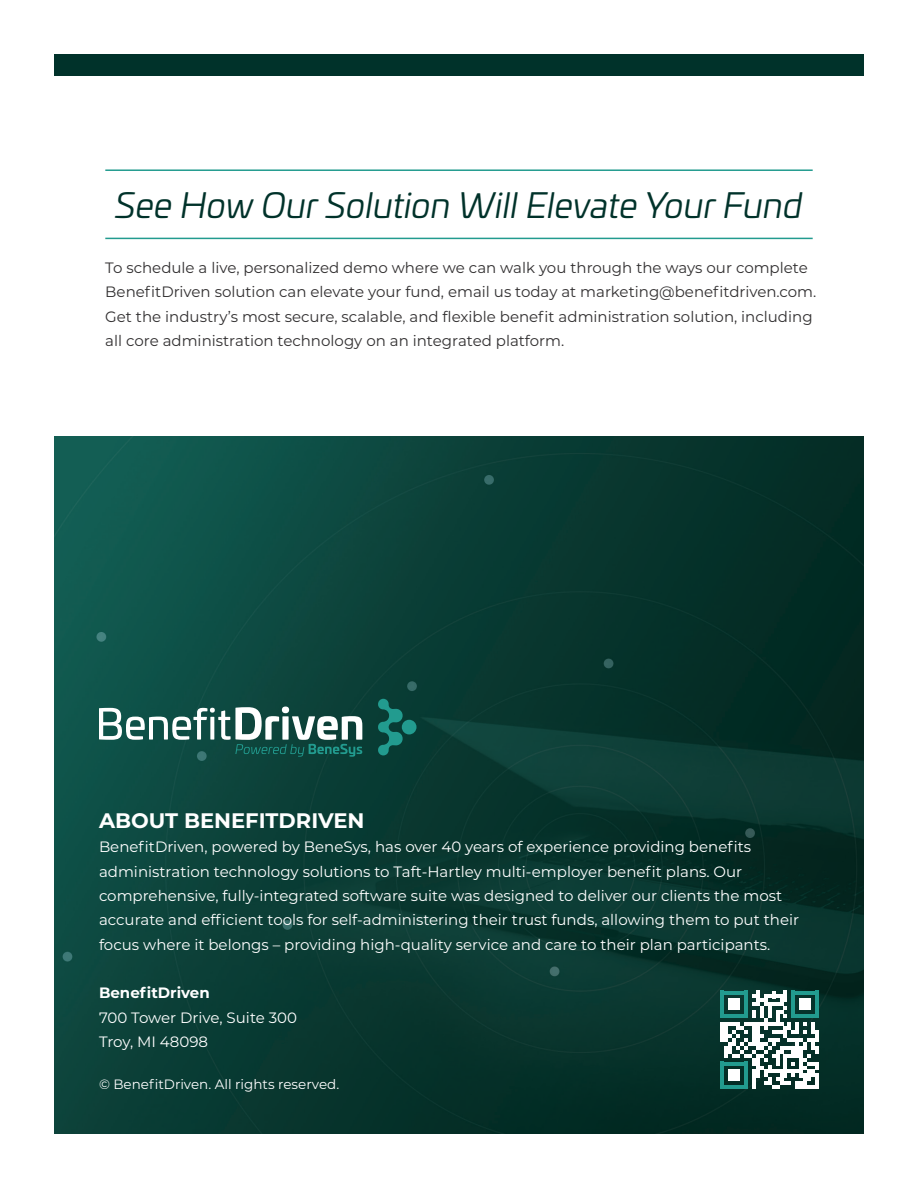
<style>
.page{position:relative;width:918px;height:1188px;background:#fff}
.page>*{position:absolute;margin:0;border:0;box-sizing:border-box;transform-origin:0 0}
.t1{font:italic 34.5px "Univia Pro";color:#00322a}
.t2{font:700 21px "Montserrat";color:#fff}
.t3{font:15px/24.3px "Montserrat";color:#fff}
.t4{font:15px/24.3px "Montserrat";color:#312f30}
.t5{font:700 15px "Montserrat";color:#fff}
.t6{font:13.5px "Montserrat";color:#fff}
</style>
<div class="page">
<img style="left:54px;top:437px;width:810px;height:697px">
<div style="left:54px;top:54px;width:810px;height:22px;background:#00322a"></div>
<svg style="left:99px;top:707px;width:263px;height:50px"></svg>
<svg style="left:378px;top:699px;width:39px;height:57px;background:#115f55"></svg>
<hr style="left:105px;top:238px;width:708px;height:1px;background:#229b8f">
<hr style="left:105px;top:169px;width:708px;height:2px;background:#229b8f">
<hr style="left:720px;top:991px;width:4px;height:27px;background:#229b8f">
<hr style="left:720px;top:1022px;width:4px;height:20px;background:#fff">
<hr style="left:720px;top:1062px;width:4px;height:27px;background:#229b8f">
<svg style="left:724px;top:991px;width:95px;height:98px"></svg>
<hr style="left:815px;top:1073px;width:4px;height:16px;background:#fff">
<p class="t1" style="left:115px;top:181px;width:689px">See How Our Solution Will Elevate Your Fund</p>
<p class="t4" style="left:105px;top:255px;width:713px">To schedule a live, personalized demo where we can walk you through the ways our complete BenefitDriven solution can elevate your fund, email us today at marketing@benefitdriven.com.<br>Get the industry’s most secure, scalable, and flexible benefit administration solution, including all core administration technology on an integrated platform.</p>
<p class="t2" style="left:99px;top:805px;width:267px">ABOUT BENEFITDRIVEN</p>
<p class="t3" style="left:99px;top:834px;width:702px">BenefitDriven, powered by BeneSys, has over 40 years of experience providing benefits administration technology solutions to Taft-Hartley multi-employer benefit plans. Our comprehensive, fully-integrated software suite was designed to deliver our clients the most accurate and efficient tools for self-administering their trust funds, allowing them to put their focus where it belongs – providing high-quality service and care to their plan participants.</p>
<p class="t5" style="left:99px;top:982px;width:112px">BenefitDriven</p>
<p class="t3" style="left:99px;top:1005px;width:200px">700 Tower Drive, Suite 300</p>
<p class="t3" style="left:99px;top:1029px;width:111px">Troy, MI 48098</p>
<p class="t6" style="left:99px;top:1075px;width:242px">© BenefitDriven. All rights reserved.</p>
</div>
